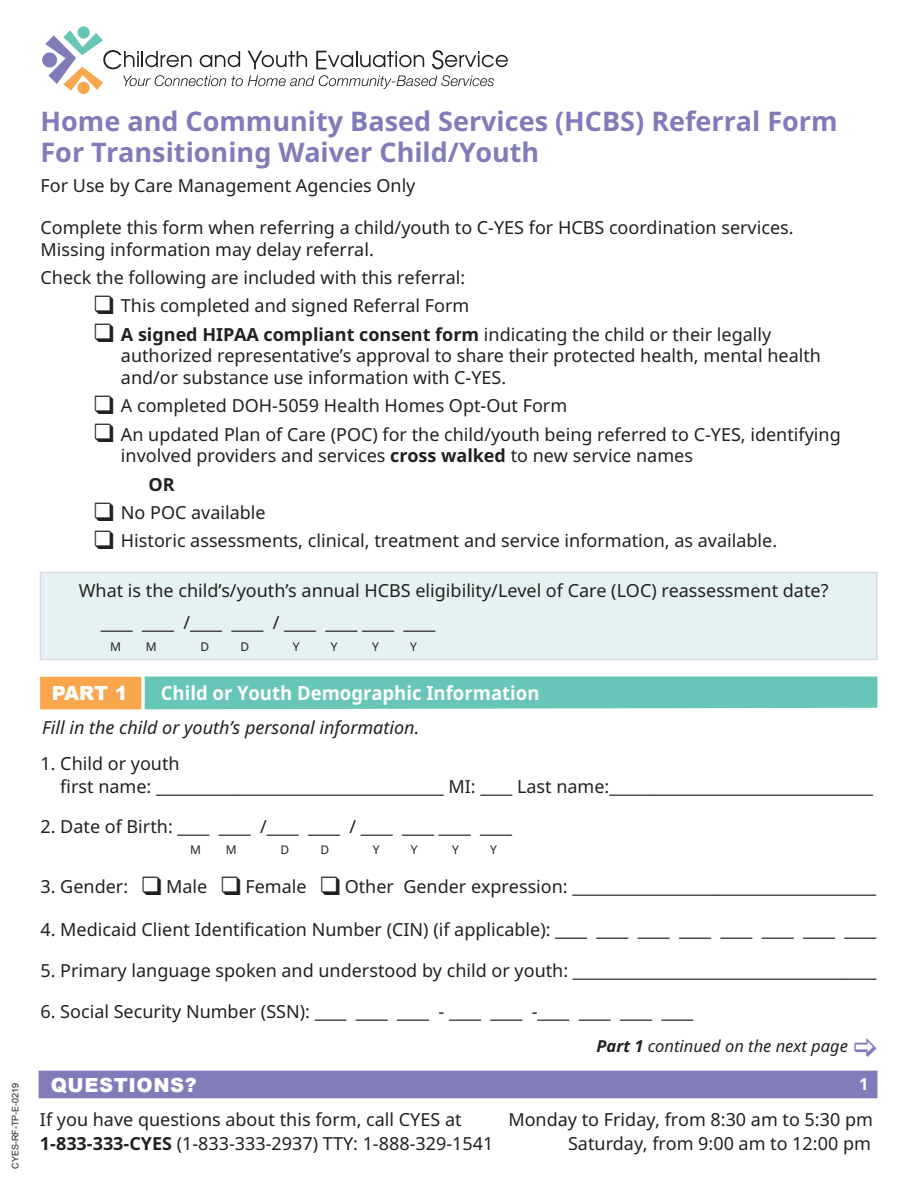
<style>
.page{position:relative;width:918px;height:1188px;background:#fff}
.page>*{position:absolute;margin:0;border:0;box-sizing:border-box;transform-origin:0 0}
.t1{font:700 27px/31.5px "Noto Sans";color:#817bba}
.t2{font:700 19.5px "Noto Sans";color:#fff;scale:.95 1}
.t3{font:900 19.5px "Arial";letter-spacing:.03em;color:#fff}
.t4{font:18px/28.3px "Noto Sans";color:#231f20}
.t5{font:italic 18px "Noto Sans";color:#231f20}
.t6{font:700 18px "Noto Sans";color:#231f20}
.t7{font:italic 16.5px "Noto Sans";color:#231f20}
.t8{font:700 16.5px "Noto Sans";color:#fff}
.t9{font:12px "Noto Sans";color:#231f20}
.t10{font:9px "Arial";color:#231f20}
.s1{font-family:"Monotype Sorts";font-size:25.5px}
.s2{font-weight:700}
</style>
<div class="page">
<div style="left:40px;top:572px;width:838px;height:88px;background:#e4f3f1"></div>
<svg style="left:77px;top:26px;width:13px;height:13px"></svg>
<svg style="left:77px;top:81px;width:13px;height:13px"></svg>
<svg style="left:42px;top:30px;width:466px;height:61px"></svg>
<div style="left:40px;top:677px;width:101px;height:32px;background:#f9a64c"></div>
<div style="left:145px;top:676px;width:733px;height:33px;background:#68c6b9"></div>
<div style="left:39px;top:1071px;width:839px;height:27px;background:#817bba"></div>
<p class="t10" style="left:9px;top:1169px;width:88px;rotate:-90deg">CYES-RF-TP-E-0219</p>
<h1 class="t1" style="left:40px;top:105px;width:799px">Home and Community Based Services (HCBS) Referral Form<br>For Transitioning Waiver Child/Youth</h1>
<p class="t4" style="left:40px;top:171px;width:377px">For Use by Care Management Agencies Only</p>
<p class="t4" style="left:40px;top:216px;width:755px;line-height:21.6px">Complete this form when referring a child/youth to C-YES for HCBS coordination services.<br>Missing information may delay referral.</p>
<p class="t4" style="left:94px;top:263px;width:678px;text-indent:-54px">Check the following are included with this referral:<br><span class="s1">q</span> This completed and signed Referral Form<br><span class="s1">q</span> <span class="s2">A signed HIPAA compliant consent form</span> indicating the child or their legally</p>
<p class="t4" style="left:121px;top:345px;width:702px;line-height:21.6px">authorized representative’s approval to share their protected health, mental health and/or substance use information with C-YES.</p>
<p class="t4" style="left:94px;top:391px;width:748px"><span class="s1">q</span> A completed DOH-5059 Health Homes Opt-Out Form<br><span class="s1">q</span> An updated Plan of Care (POC) for the child/youth being referred to C-YES, identifying</p>
<p class="t4" style="left:121px;top:441px;width:574px">involved providers and services <span class="s2">cross walked</span> to new service names</p>
<p class="t6" style="left:148px;top:471px;width:28px">OR</p>
<p class="t4" style="left:94px;top:498px;width:173px"><span class="s1">q</span> No POC available</p>
<p class="t4" style="left:94px;top:526px;width:684px"><span class="s1">q</span> Historic assessments, clinical, treatment and service information, as available.</p>
<p class="t4" style="left:79px;top:576px;width:751px">What is the child’s/youth’s annual HCBS eligibility/Level of Care (LOC) reassessment date?</p>
<p class="t4" style="left:101px;top:608px;width:336px">____ ____ /____ ____ / ____ ____ ____ ____</p>
<p class="t9" style="left:110px;top:638px;width:12px">M</p>
<p class="t9" style="left:146px;top:638px;width:12px">M</p>
<p class="t9" style="left:201px;top:638px;width:10px">D</p>
<p class="t9" style="left:241px;top:638px;width:10px">D</p>
<p class="t9" style="left:293px;top:638px;width:8px">Y</p>
<p class="t9" style="left:331px;top:638px;width:8px">Y</p>
<p class="t9" style="left:372px;top:638px;width:8px">Y</p>
<p class="t9" style="left:410px;top:638px;width:8px">Y</p>
<p class="t3" style="left:52px;top:678px;width:78px">PART 1</p>
<p class="t2" style="left:161px;top:680px;width:400px">Child or Youth Demographic Information</p>
<p class="t5" style="left:42px;top:714px;width:379px">Fill in the child or youth’s personal information.</p>
<p class="t4" style="left:60px;top:752px;width:814px;line-height:22.5px;text-indent:-20px">1. Child or youth<br>first name: ____________________________________ MI: ____ Last name:_________________________________</p>
<p class="t4" style="left:40px;top:812px;width:473px">2. Date of Birth: ____ ____ /____ ____ / ____ ____ ____ ____</p>
<p class="t9" style="left:190px;top:842px;width:12px">M</p>
<p class="t9" style="left:226px;top:842px;width:12px">M</p>
<p class="t9" style="left:281px;top:842px;width:10px">D</p>
<p class="t9" style="left:320px;top:842px;width:10px">D</p>
<p class="t9" style="left:373px;top:842px;width:8px">Y</p>
<p class="t9" style="left:411px;top:842px;width:8px">Y</p>
<p class="t9" style="left:452px;top:842px;width:8px">Y</p>
<p class="t9" style="left:490px;top:842px;width:8px">Y</p>
<p class="t4" style="left:41px;top:872px;width:837px">3. Gender: <span class="s1">q</span> Male <span class="s1">q</span> Female <span class="s1">q</span> Other Gender expression: ______________________________________</p>
<p class="t4" style="left:40px;top:915px;width:838px">4. Medicaid Client Identification Number (CIN) (if applicable): ____ ____ ____ ____ ____ ____ ____ ____</p>
<p class="t4" style="left:40px;top:956px;width:838px">5. Primary language spoken and understood by child or youth: ______________________________________</p>
<p class="t4" style="left:40px;top:997px;width:654px">6. Social Security Number (SSN): ____ ____ ____ - ____ ____ -____ ____ ____ ____</p>
<p class="t7" style="left:597px;top:1035px;width:253px"><span class="s2">Part 1</span> continued on the next page</p>
<p class="t3" style="left:51px;top:1071px;width:148px">QUESTIONS?</p>
<p class="t4" style="left:40px;top:1105px;width:423px">If you have questions about this form, call CYES at</p>
<p class="t4" style="left:508px;top:1105px;width:366px">Monday to Friday, from 8:30 am to 5:30 pm</p>
<p class="t4" style="left:40px;top:1129px;width:455px"><span class="s2">1-833-333-CYES</span> (1-833-333-2937) TTY: 1-888-329-1541</p>
<p class="t4" style="left:568px;top:1129px;width:304px">Saturday, from 9:00 am to 12:00 pm</p>
<p class="t8" style="left:859px;top:1072px;width:11px">1</p>
</div>
